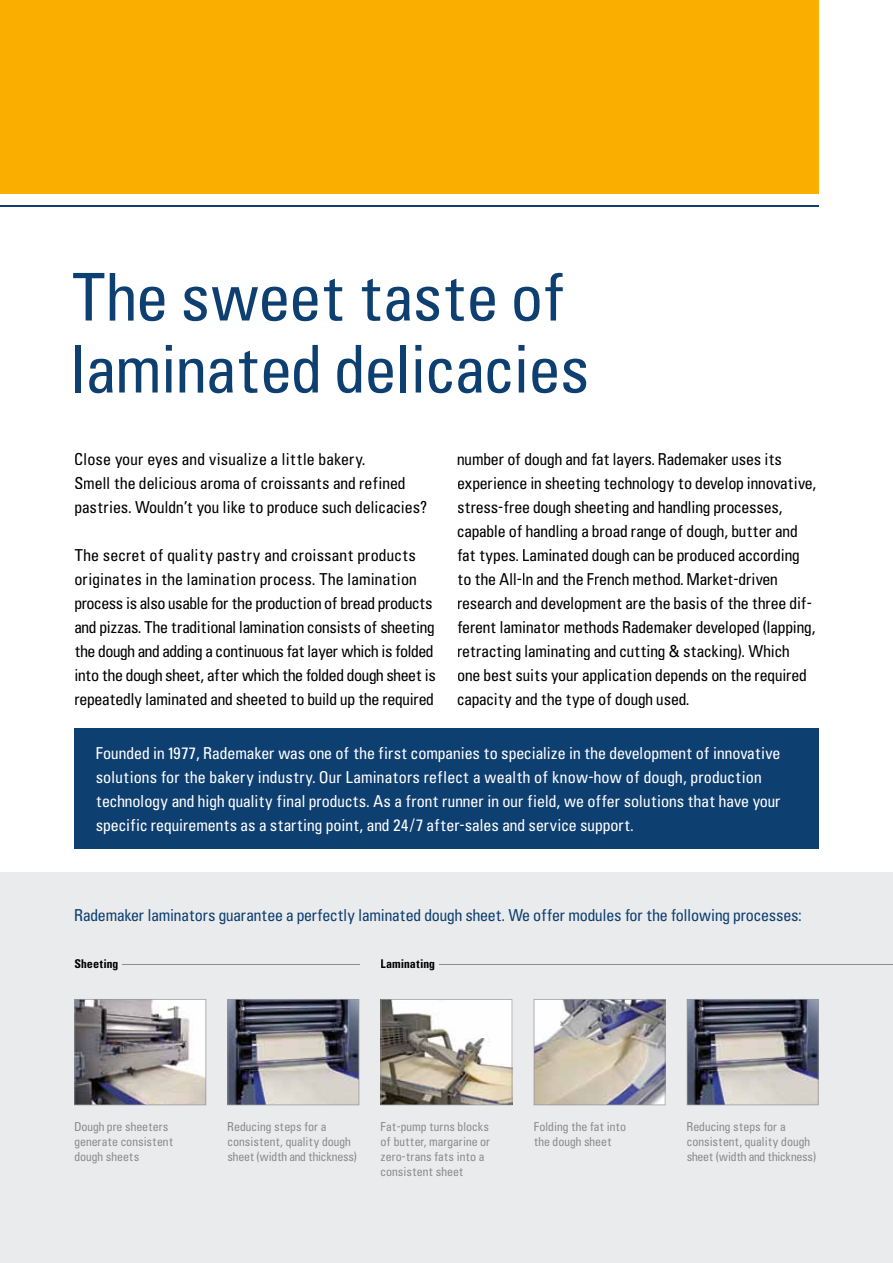
<style>
.page{position:relative;width:893px;height:1263px;background:#fff}
.page>*{position:absolute;margin:0;border:0;box-sizing:border-box;transform-origin:0 0}
.t1{font:60px/72px "Uniform C57";color:#0e3f71}
.t2{font:15px/24px "Uniform C57";color:#000}
.t3{font:15px/24px "Uniform C57";letter-spacing:.01em;color:#fff}
.t4{font:15px "Uniform C57";color:#0e3f71}
.t5{font:11.25px/15px "Uniform C57";letter-spacing:.01em;color:#8b8c8f}
.t6{font:11.25px "Uniform C67";color:#000}
</style>
<div class="page">
<div style="left:0;top:872px;width:893px;height:391px;background:#eaebec"></div>
<svg style="left:74px;top:999px;width:132px;height:106px;background:#9b9798"></svg>
<svg style="left:381px;top:999px;width:131px;height:106px;background:#b4afa5"></svg>
<img style="left:227px;top:999px;width:132px;height:106px">
<img style="left:534px;top:999px;width:131px;height:106px">
<img style="left:687px;top:999px;width:132px;height:106px">
<hr style="left:122px;top:964px;width:237px;height:1px;background:#8b8c8f">
<hr style="left:439px;top:964px;width:454px;height:1px;background:#8b8c8f">
<div style="left:0;top:0;width:819px;height:193px;background:#faae00"></div>
<hr style="left:0;top:205px;width:819px;height:2px;background:#0e3f71">
<div style="left:74px;top:728px;width:745px;height:120px;background:#0e3f71"></div>
<h1 class="t1" style="left:71px;top:255px;width:519px">The sweet taste of laminated delicacies</h1>
<p class="t2" style="left:74px;top:445px;width:354px">close your eyes and visualize a little bakery.<br>smell the delicious aroma of croissants and refined pastries. Wouldn’t you like to produce such delicacies?</p>
<p class="t2" style="left:74px;top:541px;width:363px">The secret of quality pastry and croissant products originates in the lamination process. The lamination process is also usable for the production of bread products and pizzas. The traditional lamination consists of sheeting the dough and adding a continuous fat layer which is folded into the dough sheet, after which the folded dough sheet is repeatedly laminated and sheeted to build up the required</p>
<p class="t2" style="left:457px;top:445px;width:361px">number of dough and fat layers. Rademaker uses its experience in sheeting technology to develop innovative, stress-free dough sheeting and handling processes, capable of handling a broad range of dough, butter and fat types. laminated dough can be produced according to the all-in and the french method. Market-driven research and development are the basis of the three dif&shy;ferent laminator methods Rademaker developed (lapping, retracting laminating and cutting &amp; stacking). Which one best suits your application depends on the required capacity and the type of dough used.</p>
<p class="t3" style="left:96px;top:739px;width:687px">founded in 1977, Rademaker was one of the first companies to specialize in the development of innovative solutions for the bakery industry. our laminators reflect a wealth of know-how of dough, production technology and high quality final products. as a front runner in our field, we offer solutions that have your specific requirements as a starting point, and 24/7 after-sales and service support.</p>
<p class="t4" style="left:74px;top:901px;width:729px">Rademaker laminators guarantee a perfectly laminated dough sheet. We offer modules for the following processes:</p>
<p class="t6" style="left:74px;top:954px;width:46px">Sheeting</p>
<p class="t6" style="left:381px;top:954px;width:56px">Laminating</p>
<p class="t5" style="left:74px;top:1117px;width:100px">dough pre sheeters generate consistent dough sheets</p>
<p class="t5" style="left:227px;top:1117px;width:131px">Reducing steps for a consistent, quality dough sheet (width and thickness)</p>
<p class="t5" style="left:534px;top:1117px;width:94px">folding the fat into the dough sheet</p>
<p class="t5" style="left:687px;top:1117px;width:131px">Reducing steps for a consistent, quality dough sheet (width and thickness)</p>
<p class="t5" style="left:381px;top:1117px;width:111px">fat-pump turns blocks of butter, margarine or zero-trans fats into a consistent sheet</p>
</div>
